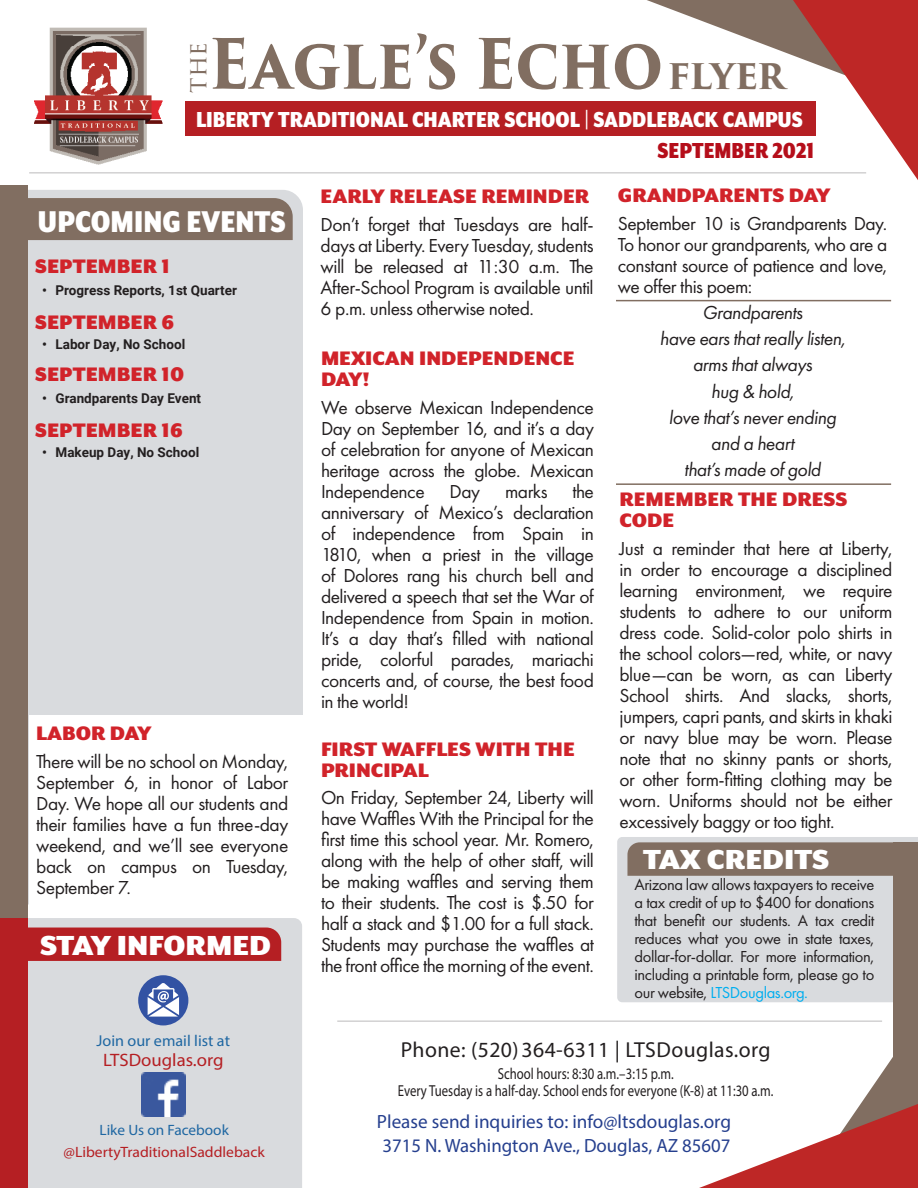
<style>
.page{position:relative;width:918px;height:1188px;background:#fff}
.page>*{position:absolute;margin:0;border:0;box-sizing:border-box;transform-origin:0 0}
.t1{font:700 67.35px "Trajan Pro 3";letter-spacing:-.015em;color:#816e61;scale:.89 1}
.t2{font:900 34.65px "Mr Eaves XL San Nar OT";color:#fff}
.t3{font:900 31.8px "Mr Eaves XL San Nar OT";color:#fff;scale:1.22 1}
.t4{font:25.2px "Trajan Pro 3";color:#816e61}
.t5{font:900 25.05px "Mr Eaves XL San Nar OT";color:#fff}
.t6{font:900 25.05px "Mr Eaves XL San Nar OT";color:#b50e1a}
.t7{font:900 22.5px/21px "Mr Eaves XL San Nar OT";color:#d1232a;scale:1.2 1}
.t8{font:900 22.5px "Mr Eaves XL Mod OT";color:#d1232a}
.t9{font:21.75px "Myriad Pro";letter-spacing:.02em;color:#231f20}
.t10{font:19.5px/21px "Futura PT";letter-spacing:-.025em;color:#231f20;text-align:justify}
.t11{font:italic 19.5px/26.2px "Futura PT";letter-spacing:-.025em;color:#231f20;text-align:center}
.t12{font:19.2px/24.2px "Myriad Pro";color:#253f8e}
.t13{font:18px "Myriad Pro";color:#b51f23;scale:1.04 1}
.t14{font:16.5px/18px "Futura PT";letter-spacing:-.025em;color:#231f20;text-align:justify}
.t15{font:15.9px/16.6px "Myriad Pro";color:#231f20;text-align:center;scale:.8 1}
.t16{font:15.75px "Myriad Pro";color:#1f67a2}
.t17{font:15px "Myriad Pro";color:#b51f23;scale:1.04 1}
.t18{font:15px "Myriad Pro";color:#1f67a2}
.t19{font:700 13.5px "Roboto";color:#231f20}
.s1{font-size:34.35px}
.s2{color:#00aeef}
</style>
<div class="page">
<div style="left:28px;top:190px;width:275px;height:714px;background:#d9dbde"></div>
<div style="left:0;top:918px;width:302px;height:270px;background:#d9dbde"></div>
<img style="left:35px;top:27px;width:128px;height:138px">
<div style="left:138px;top:975px;width:50px;height:50px;background:#3252a3;border-radius:50%"></div>
<svg style="left:148px;top:983px;width:31px;height:34px"></svg>
<img style="left:142px;top:1073px;width:43px;height:43px">
<svg style="left:699px;top:1020px;width:219px;height:168px"></svg>
<svg style="left:647px;top:0;width:271px;height:180px"></svg>
<div style="left:617px;top:837px;width:301px;height:165px;background:#d9dbde"></div>
<div style="left:28px;top:198px;width:265px;height:42px;background:#816e61"></div>
<div style="left:627px;top:842px;width:267px;height:34px;background:#816e61"></div>
<div style="left:28px;top:928px;width:253px;height:33px;background:#b51f23"></div>
<div style="left:0;top:919px;width:28px;height:269px;background:#b51f23"></div>
<hr style="left:337px;top:1020px;width:545px;height:2px;background:#231f20">
<hr style="left:29px;top:172px;width:837px;height:2px;background:#231f20">
<div style="left:0;top:186px;width:28px;height:732px;background:#816e61"></div>
<div style="left:894px;top:842px;width:24px;height:233px;background:#816e61"></div>
<div style="left:185px;top:101px;width:630px;height:34px;background:#b51f23"></div>
<hr style="left:616px;top:300px;width:275px;height:1px;background:#816e61">
<hr style="left:616px;top:483px;width:275px;height:2px;background:#816e61">
<div style="left:29px;top:716px;width:281px;height:193px;background:#fff"></div>
<p class="t4" style="left:180px;top:93px;width:52px;rotate:-90deg">the</p>
<h1 class="t1" style="left:209px;top:14px;width:649px">Eagle’s Echo<span class="s1">FLYER</span></h1>
<p class="t5" style="left:196px;top:107px;width:608px">LIBERTY TRADITIONAL CHARTER SCHOOL | SADDLEBACK CAMPUS</p>
<p class="t6" style="left:657px;top:138px;width:158px">SEPTEMBER 2021</p>
<h2 class="t2" style="left:38px;top:205px;width:250px">UPCOMING EVENTS</h2>
<p class="t8" style="left:35px;top:255px;width:136px">SEPTEMBER 1</p>
<p class="t19" style="left:42px;top:281px;width:197px">• Progress Reports, 1st Quarter</p>
<p class="t8" style="left:35px;top:311px;width:141px">SEPTEMBER 6</p>
<p class="t19" style="left:42px;top:335px;width:145px">• Labor Day, No School</p>
<p class="t8" style="left:35px;top:363px;width:150px">SEPTEMBER 10</p>
<p class="t19" style="left:42px;top:389px;width:161px">• Grandparents Day Event</p>
<p class="t8" style="left:35px;top:419px;width:149px">SEPTEMBER 16</p>
<p class="t19" style="left:42px;top:443px;width:159px">• Makeup Day, No School</p>
<p class="t7" style="left:36px;top:723px;width:98px">LABOR DAY</p>
<p class="t10" style="left:36px;top:751px;width:254px">There will be no school on Monday, September 6, in honor of Labor Day. We hope all our students and their families have a fun three-day weekend, and we’ll see everyone back on campus on Tuesday, September 7.</p>
<h3 class="t3" style="left:40px;top:929px;width:191px">STAY INFORMED</h3>
<p class="t16" style="left:97px;top:1031px;width:135px">Join our email list at</p>
<p class="t13" style="left:103px;top:1049px;width:117px">LTSDouglas.org</p>
<p class="t18" style="left:99px;top:1121px;width:131px">Like Us on Facebook</p>
<p class="t17" style="left:64px;top:1142px;width:195px">@LibertyTraditionalSaddleback</p>
<p class="t7" style="left:321px;top:186px;width:225px">EARLY RELEASE REMINDER</p>
<p class="t10" style="left:321px;top:214px;width:275px">Don’t forget that Tuesdays are half&shy;days at Liberty. Every Tuesday, students will be released at 11:30 a.m. The After-School Program is available until 6 p.m. unless otherwise noted.</p>
<p class="t7" style="left:321px;top:348px;width:213px">MEXICAN INDEPENDENCE<br>DAY!</p>
<p class="t10" style="left:321px;top:396px;width:275px">We observe Mexican Independence Day on September 16, and it’s a day of celebration for anyone of Mexican heritage across the globe. Mexican Independence</p>
<p class="t10" style="left:321px;top:480px;width:275px;text-indent:251px">the anniversary of Mexico’s declaration of independence from Spain in 1810, when a priest in the village of Dolores rang his church bell and delivered a speech that set the War of Independence from Spain in motion.<br>It’s a day that’s filled with national pride, colorful parades, mariachi concerts and, of course, the best food in the world!</p>
<p class="t7" style="left:321px;top:738px;width:213px">FIRST WAFFLES WITH THE<br>PRINCIPAL</p>
<p class="t10" style="left:321px;top:787px;width:275px">On Friday, September 24, Liberty will have Waffles With the Principal for the first time this school year. Mr. Romero, along with the help of other staff, will be making waffles and serving them to their students. The cost is $.50 for half a stack and $1.00 for a full stack.<br>Students may purchase the waffles at the front office the morning of the event.</p>
<p class="t10" style="left:450px;top:480px;width:32px">Day</p>
<p class="t10" style="left:505px;top:480px;width:44px">marks</p>
<p class="t7" style="left:618px;top:185px;width:179px">GRANDPARENTS DAY</p>
<p class="t10" style="left:618px;top:213px;width:271px">September 10 is Grandparents Day.<br>To honor our grandparents, who are a constant source of patience and love, we offer this poem:</p>
<p class="t11" style="left:660px;top:299px;width:187px">Grandparents<br>have ears that really listen, arms that always<br>hug &amp; hold,<br>love that’s never ending and a heart<br>that’s made of gold</p>
<p class="t7" style="left:620px;top:489px;width:191px">REMEMBER THE DRESS<br>CODE</p>
<p class="t10" style="left:620px;top:538px;width:275px">Just a reminder that here at Liberty, in order to encourage a disciplined learning environment, we require students to adhere to our uniform dress code. Solid-color polo shirts in the school colors—red, white, or navy blue—can be worn, as can Liberty School shirts. And slacks, shorts, jumpers, capri pants, and skirts in khaki or navy blue may be worn. Please note that no skinny pants or shorts, or other form-fitting clothing may be worn. Uniforms should not be either excessively baggy or too tight.</p>
<h3 class="t3" style="left:643px;top:843px;width:154px">TAX CREDITS</h3>
<p class="t14" style="left:634px;top:876px;width:241px">Arizona law allows taxpayers to receive a tax credit of up to $400 for donations that benefit our students. A tax credit reduces what you owe in state taxes, dollar-for-dollar. For more information, including a printable form, please go to our website, <span class="s2">LTSDouglas.org.</span></p>
<p class="t9" style="left:401px;top:1036px;width:372px">Phone: (520) 364-6311 | LTSDouglas.org</p>
<p class="t15" style="left:398px;top:1065px;width:471px">School hours: 8:30 a.m.–3:15 p.m.<br>Every Tuesday is a half-day. School ends for everyone (K-8) at 11:30 a.m.</p>
<p class="t12" style="left:377px;top:1109px;width:356px">Please send inquiries to: info@ltsdouglas.org<br>3715 N. Washington Ave., Douglas, AZ 85607</p>
</div>
